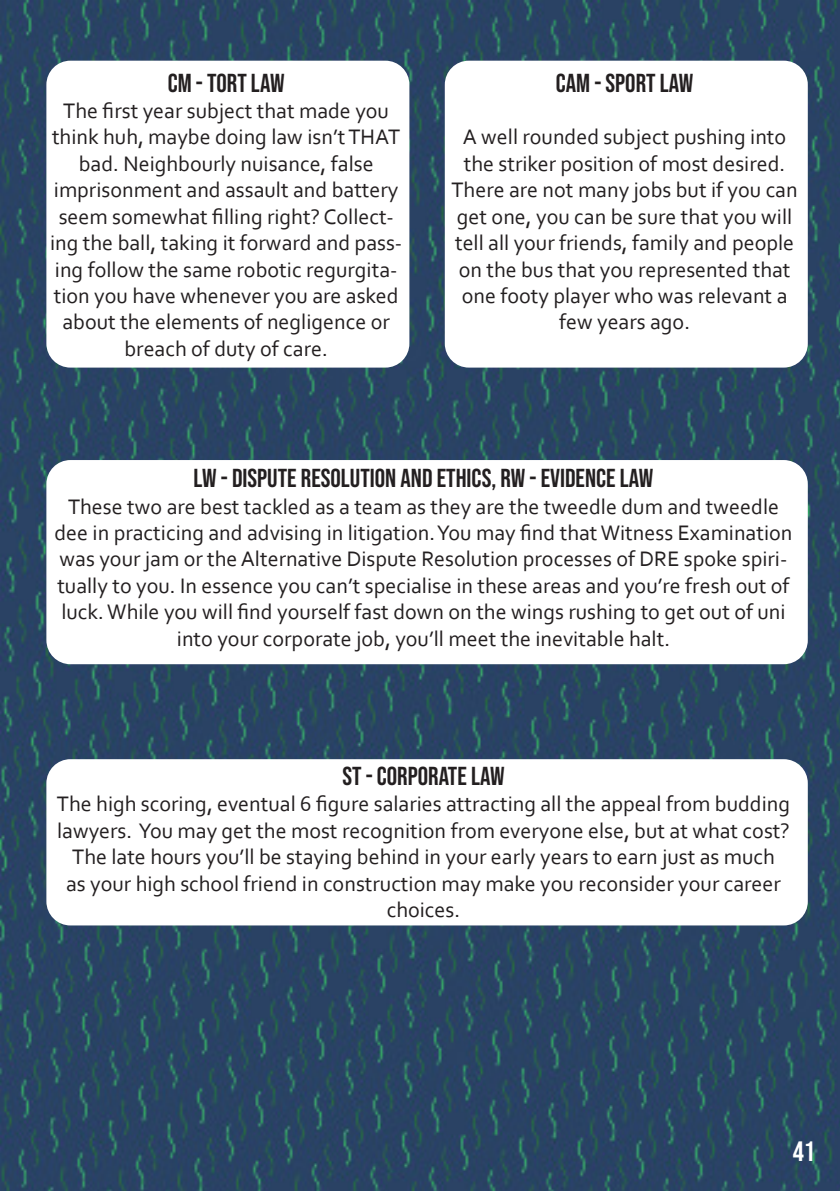
<style>
.page{position:relative;width:840px;height:1191px;background:#fff}
.page>*{position:absolute;margin:0;border:0;box-sizing:border-box;transform-origin:0 0}
.t1{font:28px "Bebas Neue";color:#fff}
.t2{font:26px "Bebas Neue";color:#231f20}
.t3{font:22px/26.4px "Corbel";color:#231f20;text-align:center}
</style>
<div class="page">
<img style="left:0;top:0;width:839px;height:1191px">
<div style="left:46px;top:61px;width:363px;height:306px;background:#fff;border-radius:24px"></div>
<div style="left:444px;top:61px;width:363px;height:306px;background:#fff;border-radius:24px"></div>
<div style="left:46px;top:460px;width:761px;height:204px;background:#fff;border-radius:24px"></div>
<div style="left:46px;top:759px;width:761px;height:166px;background:#fff;border-radius:24px"></div>
<p class="t2" style="left:168px;top:68px;width:118px">CM - TORT LAW</p>
<p class="t3" style="left:50px;top:97px;width:353px">The first year subject that made you think huh, maybe doing law isn’t THAT bad. Neighbourly nuisance, false imprisonment and assault and battery seem somewhat filling right? Collect&shy;ing the ball, taking it forward and pass&shy;ing follow the same robotic regurgita&shy;tion you have whenever you are asked about the elements of negligence or breach of duty of care.</p>
<p class="t2" style="left:555px;top:68px;width:139px">CAM - SPORT LAW</p>
<p class="t3" style="left:451px;top:123px;width:347px">A well rounded subject pushing into the striker position of most desired.<br>There are not many jobs but if you can get one, you can be sure that you will tell all your friends, family and people on the bus that you represented that one footy player who was relevant a few years ago.</p>
<p class="t2" style="left:193px;top:463px;width:461px">LW - DISPUTE RESOLUTION AND ETHICS, RW - EVIDENCE LAW</p>
<p class="t3" style="left:54px;top:492px;width:739px">These two are best tackled as a team as they are the tweedle dum and tweedle dee in practicing and advising in litigation. You may find that Witness Examination was your jam or the Alternative Dispute Resolution processes of DRE spoke spiri&shy;tually to you. In essence you can’t specialise in these areas and you’re fresh out of luck. While you will find yourself fast down on the wings rushing to get out of uni into your corporate job, you’ll meet the inevitable halt.</p>
<p class="t2" style="left:342px;top:761px;width:164px">ST - CORPORATE LAW</p>
<p class="t3" style="left:57px;top:790px;width:734px">The high scoring, eventual 6 figure salaries attracting all the appeal from budding lawyers. You may get the most recognition from everyone else, but at what cost?<br>The late hours you’ll be staying behind in your early years to earn just as much<br>as your high school friend in construction may make you reconsider your career choices.</p>
<p class="t1" style="left:792px;top:1135px;width:24px">41</p>
</div>
